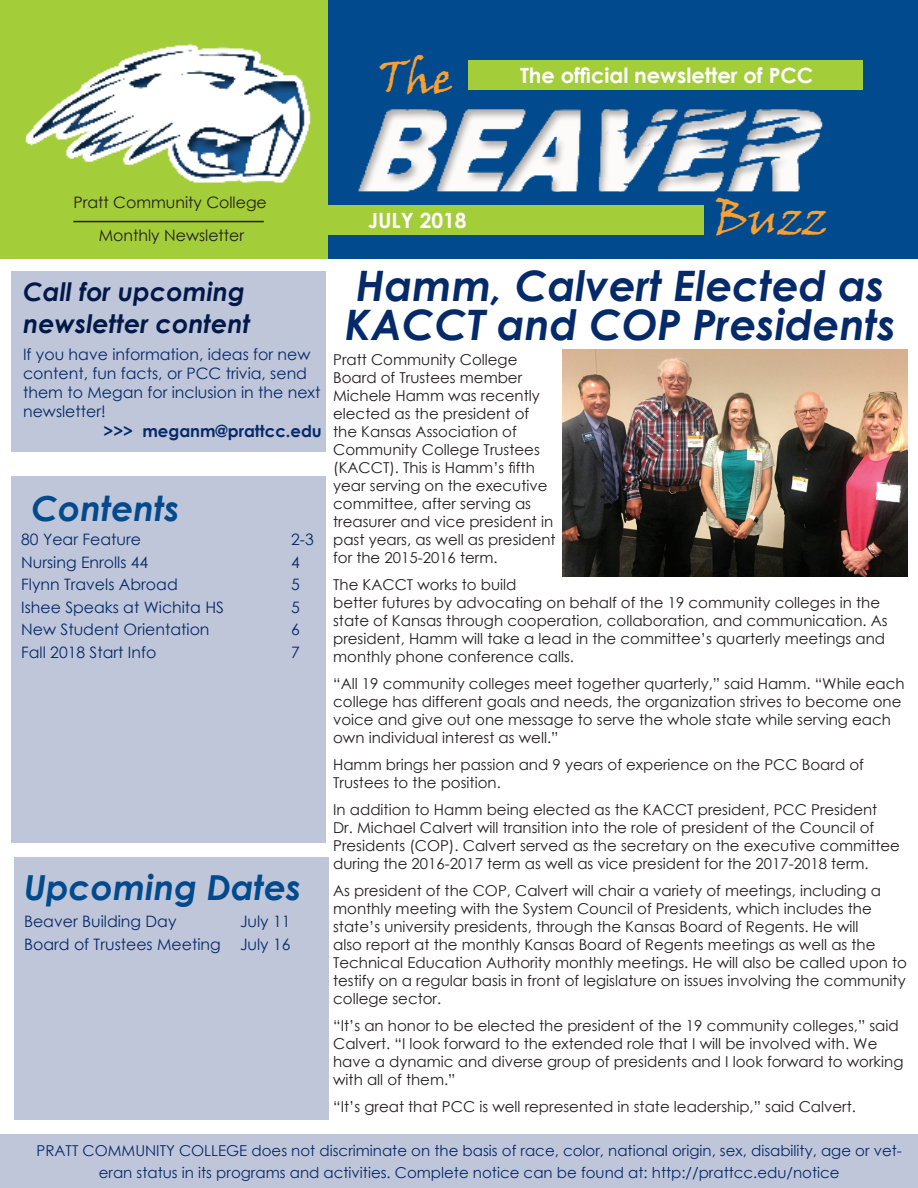
<style>
.page{position:relative;width:918px;height:1188px;background:#fff}
.page>*{position:absolute;margin:0;border:0;box-sizing:border-box;transform-origin:0 0}
.t1{font:45px "Viner Hand ITC";color:#f9a030}
.t2{font:italic 700 42px/39px "Century Gothic";color:#052a6a}
.t3{font:italic 700 34.5px "Century Gothic";color:#004a8d}
.t4{font:italic 700 25.5px/31.5px "Century Gothic";color:#00194a}
.t5{font:700 21px "Century Gothic";color:#fff}
.t6{font:700 16.5px "Century Gothic";color:#052a6a}
.t7{font:15.75px/18.9px "Century Gothic";color:#052a6a}
.t8{font:15.75px/32.7px "Century Gothic";color:#231f20;text-align:center}
.t9{font:15px/18px "Century Gothic";color:#231f20}
.t10{font:15px/22.5px "Century Gothic";color:#052a6a;text-align:center}
</style>
<div class="page">
<div style="left:0;top:0;width:329px;height:259px;background:#a3cd39"></div>
<img style="left:25px;top:43px;width:286px;height:140px">
<div style="left:328px;top:0;width:590px;height:259px;background:#004a8d"></div>
<hr style="left:73px;top:221px;width:191px;height:1px;background:#231f20">
<div style="left:327px;top:206px;width:376px;height:29px;background:#a3cd39"></div>
<div style="left:469px;top:60px;width:394px;height:30px;background:#a3cd39"></div>
<div style="left:356px;top:93px;width:475px;height:114px;background:#231f20;opacity:.36"></div>
<div style="left:11px;top:271px;width:315px;height:181px;background:#c0c6d9"></div>
<div style="left:14px;top:858px;width:315px;height:262px;background:#c0c6d9"></div>
<div style="left:11px;top:476px;width:315px;height:367px;background:#c0c6d9"></div>
<div style="left:0;top:1134px;width:918px;height:54px;background:#c0c6d9"></div>
<img style="left:562px;top:350px;width:346px;height:227px">
<h1 class="t1" style="left:379px;top:49px;width:76px">The</h1>
<h3 class="t5" style="left:520px;top:59px;width:295px">The official newsletter of PCC</h3>
<p class="t8" style="left:73px;top:186px;width:195px">Pratt Community College<br>Monthly Newsletter</p>
<h3 class="t4" style="left:23px;top:275px;width:229px">Call for upcoming newsletter content</h3>
<p class="t7" style="left:23px;top:345px;width:299px">If you have information, ideas for new content, fun facts, or PCC trivia, send them to Megan for inclusion in the next newsletter!</p>
<p class="t6" style="left:103px;top:418px;width:220px">&gt;&gt;&gt; meganm@prattcc.edu</p>
<h3 class="t3" style="left:31px;top:482px;width:150px">Contents</h3>
<p class="t7" style="left:21px;top:530px;width:121px">80 Year Feature</p>
<p class="t7" style="left:291px;top:530px;width:24px">2-3</p>
<p class="t7" style="left:21px;top:552px;width:129px">Nursing Enrolls 44</p>
<p class="t7" style="left:291px;top:552px;width:10px">4</p>
<p class="t7" style="left:21px;top:575px;width:158px">Flynn Travels Abroad</p>
<p class="t7" style="left:291px;top:575px;width:10px">5</p>
<p class="t7" style="left:21px;top:597px;width:204px">Ishee Speaks at Wichita HS</p>
<p class="t7" style="left:291px;top:597px;width:10px">5</p>
<p class="t7" style="left:21px;top:620px;width:190px">New Student Orientation</p>
<p class="t7" style="left:291px;top:620px;width:10px">6</p>
<p class="t7" style="left:21px;top:642px;width:137px">Fall 2018 Start Info</p>
<p class="t7" style="left:291px;top:642px;width:10px">7</p>
<h3 class="t3" style="left:24px;top:861px;width:279px">Upcoming Dates</h3>
<p class="t7" style="left:24px;top:912px;width:154px">Beaver Building Day</p>
<p class="t7" style="left:24px;top:910px;width:268px;line-height:22.5px;text-align:right">July 11<br>Board of Trustees Meeting July 16</p>
<h3 class="t5" style="left:368px;top:205px;width:100px">JULY 2018</h3>
<h1 class="t1" style="left:714px;top:190px;width:116px">Buzz</h1>
<h2 class="t2" style="left:345px;top:265px;width:553px">Hamm, Calvert Elected as<br>KACCT and COP Presidents</h2>
<p class="t9" style="left:333px;top:351px;width:224px">Pratt Community College<br>Board of Trustees member<br>Michele Hamm was recently elected as the president of the Kansas Association of<br>Community College Trustees (KACCT). This is Hamm’s fifth year serving on the executive committee, after serving as treasurer and vice president in past years, as well as president for the 2015-2016 term.</p>
<p class="t9" style="left:333px;top:576px;width:556px">The KACCT works to build<br>better futures by advocating on behalf of the 19 community colleges in the state of Kansas through cooperation, collaboration, and communication. As president, Hamm will take a lead in the committee’s quarterly meetings and monthly phone conference calls.</p>
<p class="t9" style="left:333px;top:675px;width:573px">“All 19 community colleges meet together quarterly,” said Hamm. “While each college has different goals and needs, the organization strives to become one voice and give out one message to serve the whole state while serving each own individual interest as well.”</p>
<p class="t9" style="left:333px;top:756px;width:532px">Hamm brings her passion and 9 years of experience on the PCC Board of<br>Trustees to the position.</p>
<p class="t9" style="left:333px;top:801px;width:568px">In addition to Hamm being elected as the KACCT president, PCC President Dr. Michael Calvert will transition into the role of president of the Council of Presidents (COP). Calvert served as the secretary on the executive committee during the 2016-2017 term as well as vice president for the 2017-2018 term.</p>
<p class="t9" style="left:333px;top:882px;width:575px">As president of the COP, Calvert will chair a variety of meetings, including a monthly meeting with the System Council of Presidents, which includes the state’s university presidents, through the Kansas Board of Regents. He will<br>also report at the monthly Kansas Board of Regents meetings as well as the Technical Education Authority monthly meetings. He will also be called upon to testify on a regular basis in front of legislature on issues involving the community college sector.</p>
<p class="t9" style="left:333px;top:1017px;width:572px">“It’s an honor to be elected the president of the 19 community colleges,” said Calvert. “I look forward to the extended role that I will be involved with. We have a dynamic and diverse group of presidents and I look forward to working with all of them.”</p>
<p class="t9" style="left:333px;top:1098px;width:524px">“It’s great that PCC is well represented in state leadership,” said Calvert.</p>
<p class="t10" style="left:37px;top:1139px;width:867px">PRATT COMMUNITY COLLEGE does not discriminate on the basis of race, color, national origin, sex, disability, age or vet&shy;eran status in its programs and activities. Complete notice can be found at: http://prattcc.edu/notice</p>
</div>
